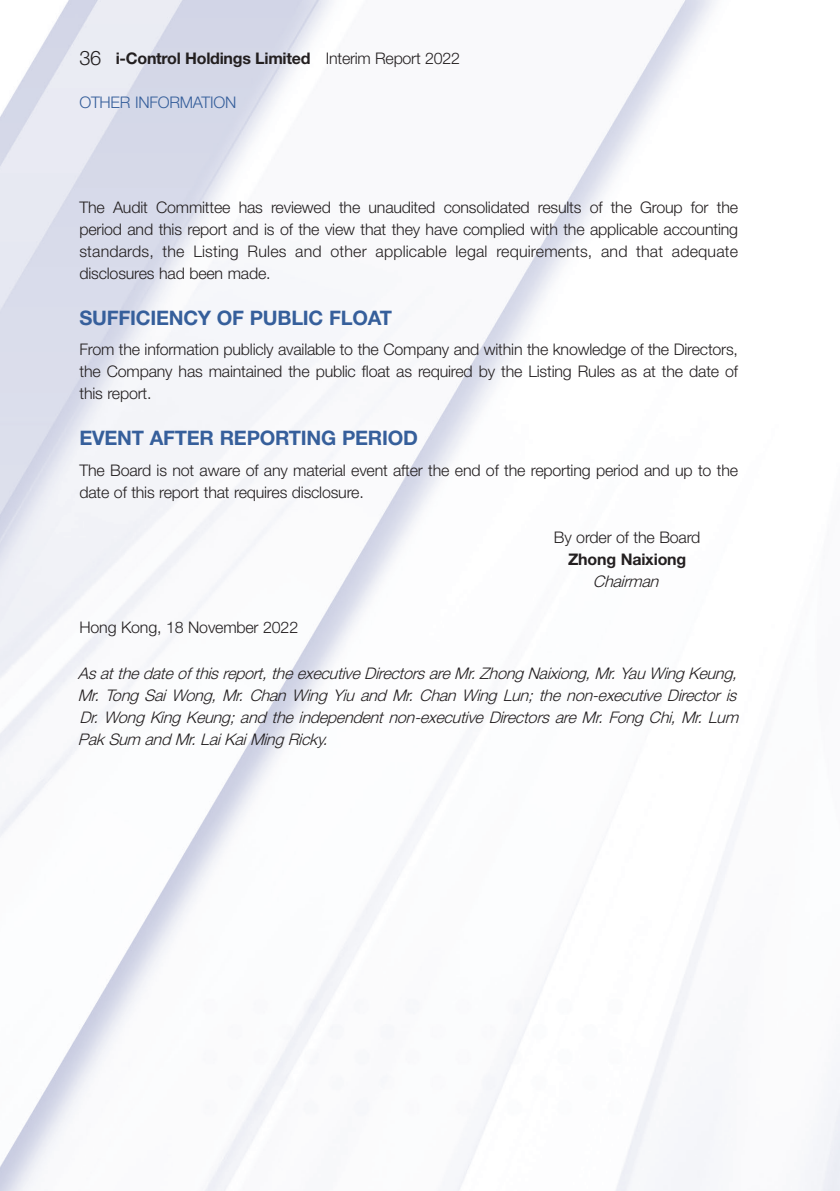
<style>
.page{position:relative;width:840px;height:1191px;background:#fff}
.page>*{position:absolute;margin:0;border:0;box-sizing:border-box;transform-origin:0 0}
.t1{font:700 20px "Helvetica Neue LT Std";letter-spacing:-.01em;color:#365f9b}
.t2{font:300 16px/22px "Helvetica Neue LT Std";letter-spacing:-.01em;color:#231f20;text-align:justify}
.t3{font:italic 300 16px/22px "Helvetica Neue LT Std";color:#231f20;text-align:justify}
.t4{font:700 16px "Helvetica Neue LT Std";letter-spacing:-.015em;color:#231f20}
.t5{font:300 16px "Helvetica Neue LT Std";letter-spacing:-.02em;color:#365f9b}
.s1{font-weight:300;font-size:20px}
.s2{font-weight:300}
</style>
<div class="page">
<img style="left:0;top:0;width:839px;height:1191px">
<p class="t4" style="left:79px;top:48px;width:381px"><span class="s1">36</span> i-Control Holdings Limited <span class="s2">Interim Report 2022</span></p>
<p class="t5" style="left:79px;top:92px;width:158px">OTHER INFORMATION</p>
<p class="t2" style="left:79px;top:196px;width:659px">The Audit Committee has reviewed the unaudited consolidated results of the Group for the period and this report and is of the view that they have complied with the applicable accounting standards, the Listing Rules and other applicable legal requirements, and that adequate disclosures had been made.</p>
<p class="t1" style="left:79px;top:305px;width:314px">SUFFICIENCY OF PUBLIC FLOAT</p>
<p class="t2" style="left:79px;top:338px;width:659px">From the information publicly available to the Company and within the knowledge of the Directors, the Company has maintained the public float as required by the Listing Rules as at the date of this report.</p>
<p class="t1" style="left:79px;top:425px;width:340px">EVENT AFTER REPORTING PERIOD</p>
<p class="t2" style="left:79px;top:458px;width:659px">The Board is not aware of any material event after the end of the reporting period and up to the date of this report that requires disclosure.</p>
<p class="t2" style="left:553px;top:526px;width:148px">By order of the Board</p>
<p class="t4" style="left:567px;top:550px;width:120px">Zhong Naixiong</p>
<p class="t3" style="left:592px;top:570px;width:72px">Chairman</p>
<p class="t2" style="left:79px;top:616px;width:220px">Hong Kong, 18 November 2022</p>
<p class="t3" style="left:78px;top:662px;width:666px">Asatthedateofthisreport,theexecutiveDirectorsareMr.ZhongNaixiong,Mr.YauWingKeung, Mr. Tong Sai Wong, Mr. Chan Wing Yiu and Mr. Chan Wing Lun; the non-executive Director is Dr.WongKingKeung;andtheindependentnon-executiveDirectorsareMr.FongChi,Mr.Lum PakSum andMr.LaiKaiMingRicky.</p>
</div>
